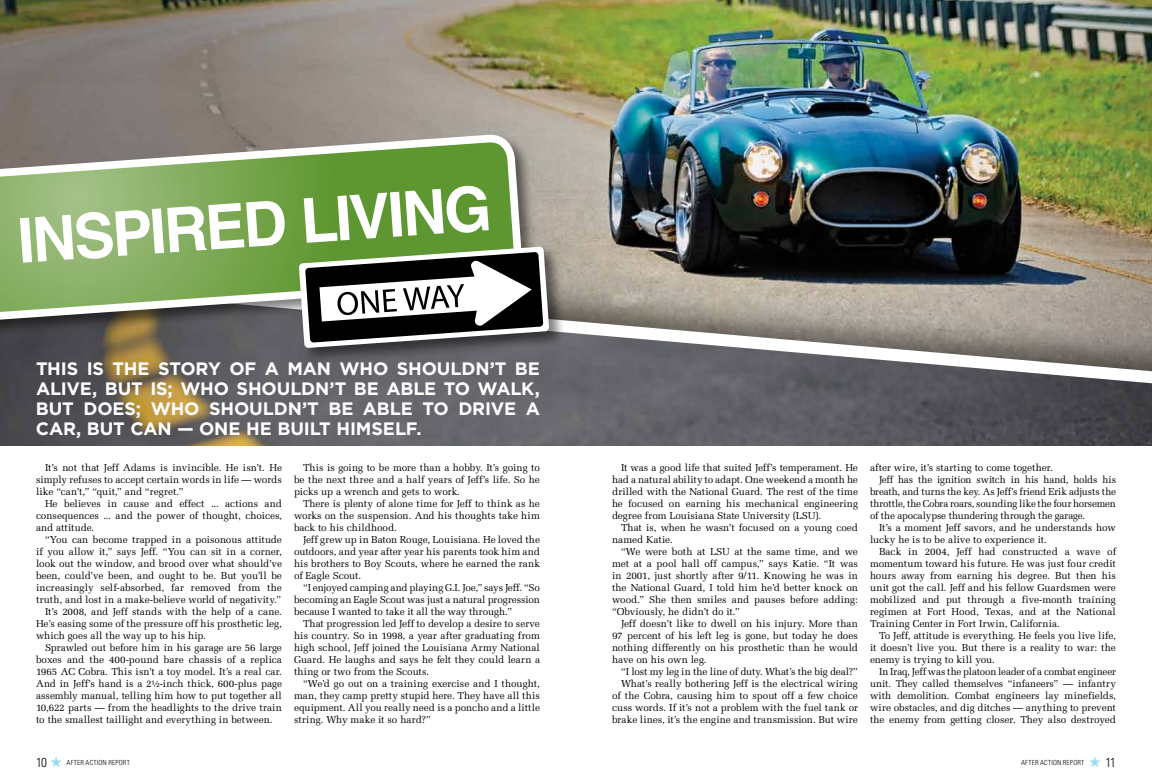
<style>
.page{position:relative;width:1152px;height:783px;background:#fff}
.page>*{position:absolute;margin:0;border:0;box-sizing:border-box;transform-origin:0 0}
.t1{font:700 62px "Helvetica";color:#fff}
.t2{font:700 18px/20px "Gotham";letter-spacing:-.01em;color:#fff}
.t3{font:300 condensed 13px "Univers";color:#000}
.t4{font:10px/12px "Melior";color:#000;text-align:justify}
.t5{font:300 condensed 7px "Univers";letter-spacing:.035em;color:#000}
</style>
<div class="page">
<img style="left:0;top:0;width:1152px;height:230px">
<div style="left:0;top:230px;width:1152px;height:553px;background:#000;opacity:.5"></div>
<svg style="left:520px;top:262px;width:632px;height:185px;background:#7b7877"></svg>
<div style="left:0;top:132px;width:539px;height:208px;background:#000;opacity:.5"></div>
<svg style="left:0;top:137px;width:520px;height:310px;background:#778961"></svg>
<div style="left:296px;top:244px;width:270px;height:120px;background:#000;opacity:.5"></div>
<svg style="left:299px;top:247px;width:250px;height:101px"></svg>
<div style="left:0;top:447px;width:1152px;height:336px;background:#fff"></div>
<h1 class="t1" style="left:15px;top:203px;width:476px;rotate:-4deg">Inspired Living</h1>
<h2 class="t2" style="left:36px;top:359px;width:462px;text-indent:144px">ORY OF A MAN WHO SHOULDN’TBE<br>ALIVE, BUT IS; WHO SHOULDN’TBE</h2>
<h2 class="t2" style="left:36px;top:359px;width:106px">THIS ISTHEST</h2>
<h2 class="t2" style="left:386px;top:379px;width:43px">ABLET</h2>
<h2 class="t2" style="left:455px;top:379px;width:87px">O WALK,</h2>
<h2 class="t2" style="left:36px;top:399px;width:31px">BUTD</h2>
<h2 class="t2" style="left:97px;top:399px;width:213px">OES ; WHO SHOULDN’TBE</h2>
<h2 class="t2" style="left:363px;top:399px;width:43px">ABLET</h2>
<h2 class="t2" style="left:433px;top:399px;width:108px">O DRIVE A</h2>
<h2 class="t2" style="left:36px;top:419px;width:82px">CAR, BUTC</h2>
<h2 class="t2" style="left:144px;top:419px;width:121px">AN — ONE HEB</h2>
<h2 class="t2" style="left:290px;top:419px;width:71px">UILT HIMSE</h2>
<h2 class="t2" style="left:395px;top:419px;width:28px">LF.</h2>
<p class="t4" style="left:36px;top:461px;width:248px;text-indent:9px">It’s not that Jeff Adams is invincible. He isn’t. He simply refuses to accept certain words in life — words like “can’t,” “quit,” and “regret.”</p>
<p class="t4" style="left:36px;top:497px;width:248px;text-indent:9px">He believes in cause and effect ... actions and consequences ... and the power of thought, choices, and attitude.</p>
<p class="t4" style="left:45px;top:533px;width:238px">“You can become trapped in a poisonous attitude</p>
<p class="t4" style="left:36px;top:545px;width:248px">if you allow it,” says Jeff. “You can sit in a corner,</p>
<p class="t4" style="left:36px;top:557px;width:248px">look out the window, and brood over what should’ve</p>
<p class="t4" style="left:36px;top:569px;width:247px">been, could’ve been, and ought to be. But you’ll be</p>
<p class="t4" style="left:36px;top:581px;width:247px">increasingly self-absorbed, far removed from the</p>
<p class="t4" style="left:36px;top:593px;width:247px">truth, and lost in a make-believe world of negativity.”</p>
<p class="t4" style="left:45px;top:605px;width:238px">It’s 2008, and Jeff stands with the help of a cane.</p>
<p class="t4" style="left:36px;top:617px;width:247px">He’s easing some of the pressure off his prosthetic leg,</p>
<p class="t4" style="left:36px;top:629px;width:172px">which goes all the way up to his hip.</p>
<p class="t4" style="left:45px;top:641px;width:238px">Sprawled out before him in his garage are 56 large</p>
<p class="t4" style="left:36px;top:653px;width:247px">boxes and the 400-pound bare chassis of a replica</p>
<p class="t4" style="left:36px;top:665px;width:247px">1965 AC Cobra. This isn’t a toy model. It’s a real car.</p>
<p class="t4" style="left:36px;top:677px;width:248px">And in Jeff’s hand is a 2½-inch thick, 600-plus page</p>
<p class="t4" style="left:36px;top:689px;width:247px">assembly manual, telling him how to put together all</p>
<p class="t4" style="left:36px;top:701px;width:247px">10,622 parts — from the headlights to the drive train</p>
<p class="t4" style="left:36px;top:713px;width:238px">to the smallest taillight and everything in between.</p>
<p class="t4" style="left:294px;top:461px;width:247px;text-indent:9px">This is going to be more than a hobby. It’s going to be the next three and a half years of Jeff’s life. So he picks up a wrench and gets to work.</p>
<p class="t4" style="left:294px;top:497px;width:247px;text-indent:9px">There is plenty of alone time for Jeff to think as he works on the suspension. And his thoughts take him back to his childhood.</p>
<p class="t4" style="left:294px;top:533px;width:248px;text-indent:9px">Jeff grew up in Baton Rouge, Louisiana. He loved the outdoors, and year after year his parents took him and his brothers to Boy Scouts, where he earned the rank of Eagle Scout.</p>
<p class="t4" style="left:294px;top:581px;width:248px;text-indent:9px">“I enjoyed camping and playing G.I. Joe,” says Jeff. “So becoming an Eagle Scout was just a natural progression because I wanted to take it all the way through.”</p>
<p class="t4" style="left:294px;top:617px;width:248px;text-indent:9px">That progression led Jeff to develop a desire to serve his country. So in 1998, a year after graduating from high school, Jeff joined the Louisiana Army National Guard. He laughs and says he felt they could learn a thing or two from the Scouts.</p>
<p class="t4" style="left:294px;top:677px;width:248px;text-indent:9px">“We’d go out on a training exercise and I thought, man, they camp pretty stupid here. They have all this equipment. All you really need is a poncho and a little string. Why make it so hard?”</p>
<p class="t4" style="left:612px;top:461px;width:248px;text-indent:9px">It was a good life that suited Jeff’s temperament. He had a natural ability to adapt. One weekend a month he drilled with the National Guard. The rest of the time he focused on earning his mechanical engineering degree from Louisiana State University (LSU).</p>
<p class="t4" style="left:612px;top:521px;width:247px;text-indent:9px">That is, when he wasn’t focused on a young coed named Katie.</p>
<p class="t4" style="left:612px;top:545px;width:248px;text-indent:9px">“We were both at LSU at the same time, and we met at a pool hall off campus,” says Katie. “It was in 2001, just shortly after 9/11. Knowing he was in the National Guard, I told him he’d better knock on wood.” She then smiles and pauses before adding: “Obviously, he didn’t do it.”</p>
<p class="t4" style="left:612px;top:617px;width:248px;text-indent:9px">Jeff doesn’t like to dwell on his injury. More than 97 percent of his left leg is gone, but today he does nothing differently on his prosthetic than he would have on his own leg.</p>
<p class="t4" style="left:612px;top:665px;width:248px;text-align:right">“I lost my leg in the line of duty. What’s the big deal?” What’s really bothering Jeff is the electrical wiring of the Cobra, causing him to spout off a few choice cuss words. If it’s not a problem with the fuel tank or brake lines, it’s the engine and transmission. But wire</p>
<p class="t4" style="left:870px;top:461px;width:184px">after wire, it’s starting to come together.</p>
<p class="t4" style="left:879px;top:473px;width:239px">Jeff has the ignition switch in his hand, holds his</p>
<p class="t4" style="left:870px;top:485px;width:247px">breath, and turns the key. As Jeff’s friend Erik adjusts the</p>
<p class="t4" style="left:870px;top:497px;width:247px">throttle, the Cobra roars, sounding like the four horsemen</p>
<p class="t4" style="left:870px;top:509px;width:217px">of the apocalypse thundering through the garage.</p>
<p class="t4" style="left:879px;top:521px;width:238px">It’s a moment Jeff savors, and he understands how</p>
<p class="t4" style="left:870px;top:533px;width:179px">lucky he is to be alive to experience it.</p>
<p class="t4" style="left:879px;top:545px;width:238px">Back in 2004, Jeff had constructed a wave of</p>
<p class="t4" style="left:870px;top:557px;width:247px">momentum toward his future. He was just four credit</p>
<p class="t4" style="left:870px;top:569px;width:247px">hours away from earning his degree. But then his</p>
<p class="t4" style="left:870px;top:581px;width:247px">unit got the call. Jeff and his fellow Guardsmen were</p>
<p class="t4" style="left:870px;top:593px;width:247px">mobilized and put through a five-month training</p>
<p class="t4" style="left:870px;top:605px;width:247px">regimen at Fort Hood, Texas, and at the National</p>
<p class="t4" style="left:870px;top:617px;width:191px">Training Center in Fort Irwin, California.</p>
<p class="t4" style="left:879px;top:629px;width:238px">To Jeff, attitude is everything. He feels you live life,</p>
<p class="t4" style="left:870px;top:641px;width:247px">it doesn’t live you. But there is a reality to war: the</p>
<p class="t4" style="left:870px;top:653px;width:127px">enemy is trying to kill you.</p>
<p class="t4" style="left:879px;top:665px;width:238px">In Iraq, Jeff was the platoon leader of a combat engineer</p>
<p class="t4" style="left:870px;top:677px;width:248px">unit. They called themselves “infaneers” — infantry</p>
<p class="t4" style="left:870px;top:689px;width:247px">with demolition. Combat engineers lay minefields,</p>
<p class="t4" style="left:870px;top:701px;width:247px">wire obstacles, and dig ditches — anything to prevent</p>
<p class="t4" style="left:870px;top:713px;width:247px">the enemy from getting closer. They also destroyed</p>
<p class="t5" style="left:1021px;top:758px;width:65px">AFTER ACTION REPORT</p>
<h3 class="t3" style="left:36px;top:754px;width:12px">10</h3>
<p class="t5" style="left:66px;top:758px;width:65px">AFTER ACTION REPORT</p>
<h3 class="t3" style="left:1105px;top:754px;width:12px">11</h3>
</div>
